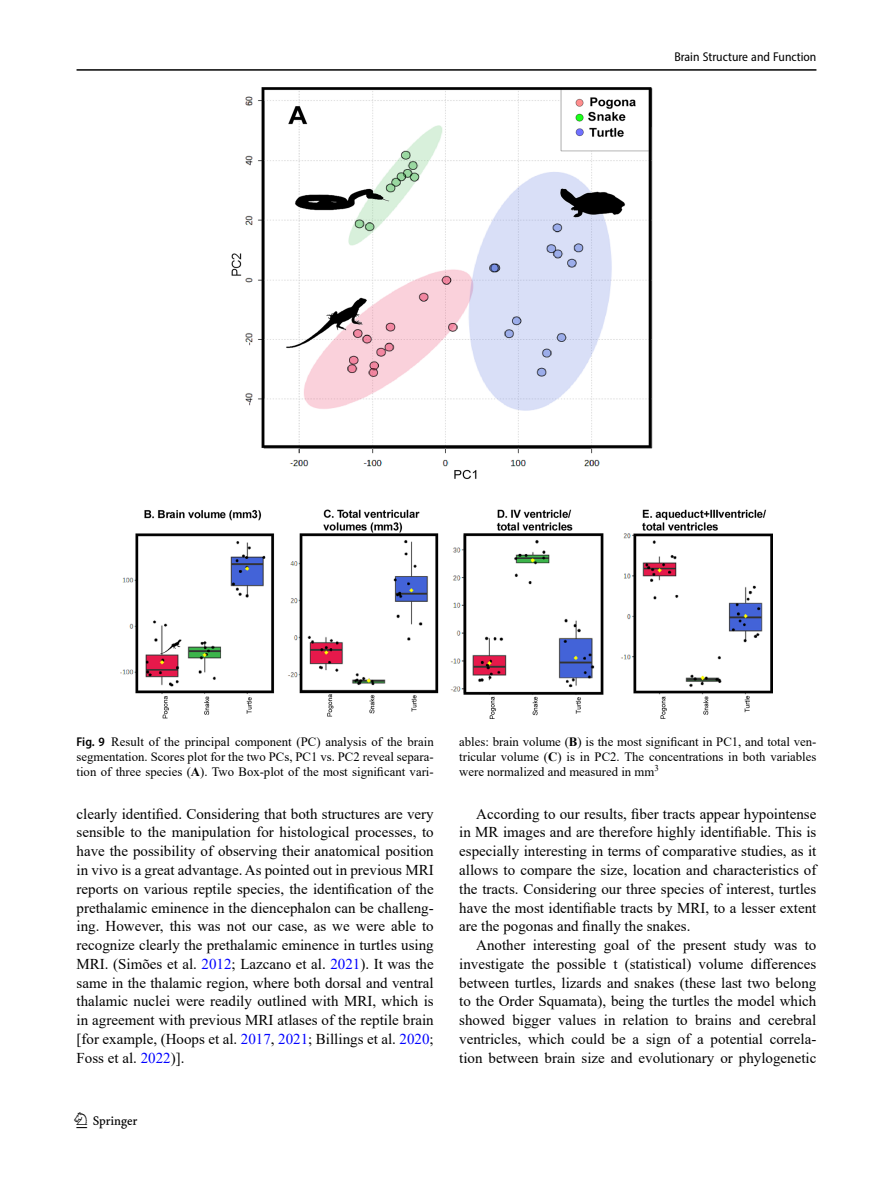
<style>
.page{position:relative;width:893px;height:1187px;background:#fff}
.page>*{position:absolute;margin:0;border:0;box-sizing:border-box;transform-origin:0 0}
.t1{font:22.5px "Springnew";color:#000}
.Body_Text_Indent{font:15px/18.8px "Times New Roman";color:#000;text-align:justify}
.Figure_Caption{font:12.75px/15px "Times New Roman";color:#000;text-align:justify}
.t2{font:semi-condensed 12.75px "Myriad Pro";color:#000}
.s1{font-family:"Myriad Pro";font-weight:600;font-stretch:semi-condensed}
.s2{font-weight:700}
.s3{color:#00f}
</style>
<div class="page">
<hr style="left:77px;top:69px;width:739px;height:2px;background:#000">
<img style="left:120px;top:87px;width:652px;height:631px">
<p class="t2" style="left:674px;top:49px;width:144px">Brain Structure and Function</p>
<p class="Figure_Caption" style="left:77px;top:733px;width:359px"><span class="s1">Fig. 9</span> Result of the principal component (PC) analysis of the brain segmentation. Scores plot for the two PCs, PC1 vs. PC2 reveal separa&shy;tion of three species (<span class="s2">A</span>). Two Box-plot of the most significant vari-</p>
<p class="Figure_Caption" style="left:459px;top:733px;width:359px">ables: brain volume (<span class="s2">B</span>) is the most significant in PC1, and total ven&shy;tricular volume (<span class="s2">C</span>) is in PC2. The concentrations in both variables were normalized and measured in mm<sup>3</sup></p>
<p class="Body_Text_Indent" style="left:77px;top:803px;width:359px">clearly identified. Considering that both structures are very sensible to the manipulation for histological processes, to have the possibility of observing their anatomical position in vivo is a great advantage. As pointed out in previous MRI reports on various reptile species, the identification of the prethalamic eminence in the diencephalon can be challeng&shy;ing. However, this was not our case, as we were able to recognize clearly the prethalamic eminence in turtles using MRI. (Simões et al. <span class="s3">2012</span>; Lazcano et al. <span class="s3">2021</span>). It was the same in the thalamic region, where both dorsal and ventral thalamic nuclei were readily outlined with MRI, which is in agreement with previous MRI atlases of the reptile brain [for example, (Hoops et al. <span class="s3">2017</span>, <span class="s3">2021</span>; Billings et al. <span class="s3">2020</span>; Foss et al. <span class="s3">2022</span>)].</p>
<h1 class="t1" style="left:77px;top:1107px;width:63px">1 3</h1>
<p class="Body_Text_Indent" style="left:459px;top:803px;width:359px;text-indent:17px">According to our results, fiber tracts appear hypointense in MR images and are therefore highly identifiable. This is especially interesting in terms of comparative studies, as it allows to compare the size, location and characteristics of the tracts. Considering our three species of interest, turtles have the most identifiable tracts by MRI, to a lesser extent are the pogonas and finally the snakes.</p>
<p class="Body_Text_Indent" style="left:459px;top:935px;width:359px;text-indent:17px">Another interesting goal of the present study was to investigate the possible t (statistical) volume differences between turtles, lizards and snakes (these last two belong to the Order Squamata), being the turtles the model which showed bigger values in relation to brains and cerebral ventricles, which could be a sign of a potential correla&shy;tion between brain size and evolutionary or phylogenetic</p>
</div>
